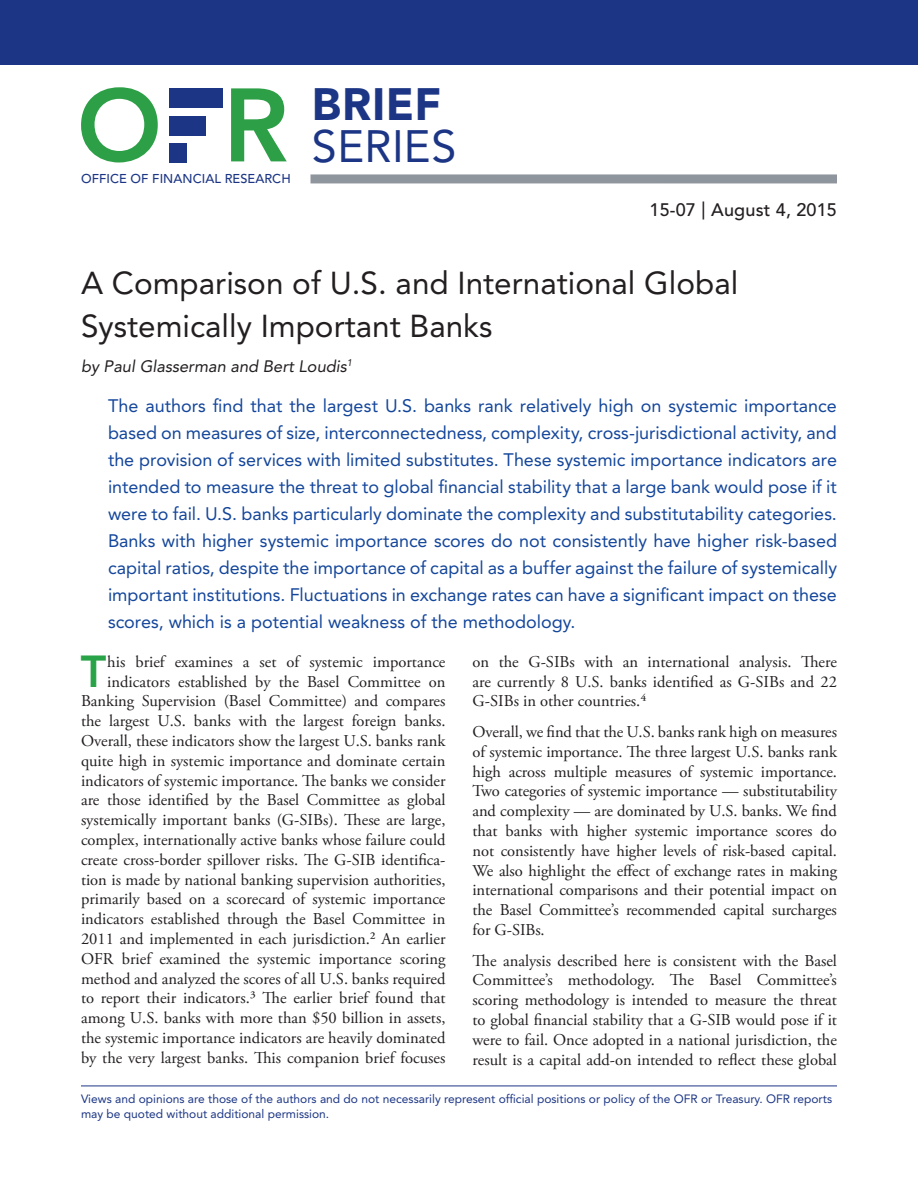
<style>
.page{position:relative;width:918px;height:1188px;background:#fff}
.page>*{position:absolute;margin:0;border:0;box-sizing:border-box;transform-origin:0 0}
.t1{font:45px/42px "Avenir LT Std";letter-spacing:.005em;color:#1c3685}
.t2{font:800 44.4px "Avenir LT Std";color:#29a347}
.t3{font:31.5px/43.5px "Avenir LT Std";color:#231f20}
.t4{font:18px/27px "Avenir LT Std";color:#14469b;text-align:justify}
.t5{font:500 18px "Avenir LT Std";letter-spacing:.01em;color:#231f20}
.t6{font:16.5px/19.8px "Adobe Garamond Pro";color:#231f20;text-align:justify}
.Authors{font:italic 16.5px "Avenir LT Std";color:#231f20}
.t7{font:500 12.75px "Avenir LT Std";letter-spacing:.005em;color:#1c3685}
.t8{font:12px/15px "Avenir LT Std";color:#1c3685}
.s1{font-weight:900}
</style>
<div class="page">
<div style="left:0;top:0;width:918px;height:65px;background:#1c3685"></div>
<div style="left:310px;top:174px;width:527px;height:9px;background:#8f959d"></div>
<svg style="left:81px;top:87px;width:77px;height:76px"></svg>
<svg style="left:231px;top:88px;width:56px;height:73px"></svg>
<div style="left:169px;top:88px;width:53px;height:20px;background:#1c3685"></div>
<div style="left:169px;top:116px;width:37px;height:20px;background:#1c3685"></div>
<div style="left:169px;top:143px;width:18px;height:20px;background:#1c3685"></div>
<hr style="left:81px;top:1086px;width:756px;height:1px;background:#1c3685">
<p class="t7" style="left:81px;top:172px;width:211px">OFFICE OF FINANCIAL RESEARCH</p>
<p class="t1" style="left:312px;top:84px;width:146px"><span class="s1">BRIEF<br></span>SERIES</p>
<p class="t5" style="left:702px;top:198px;width:5px">|</p>
<p class="t5" style="left:650px;top:200px;width:189px">15-07 August 4, 2015</p>
<h1 class="t3" style="left:81px;top:261px;width:659px">A Comparison of U.S. and International Global<br>Systemically Important Banks</h1>
<p class="Authors" style="left:81px;top:357px;width:273px">by Paul Glasserman and Bert Loudis<sup>1</sup></p>
<p class="t4" style="left:108px;top:393px;width:731px">The authors find that the largest U.S. banks rank relatively high on systemic importance based on measures of size, interconnectedness, complexity, cross-jurisdictional activity, and the provision of services with limited substitutes. These systemic importance indicators are intended to measure the threat to global financial stability that a large bank would pose if it were to fail. U.S. banks particularly dominate the complexity and substitutability categories.<br>Banks with higher systemic importance scores do not consistently have higher risk-based capital ratios, despite the importance of capital as a buffer against the failure of systemically important institutions. Fluctuations in exchange rates can have a significant impact on these scores, which is a potential weakness of the methodology.</p>
<p class="t2" style="left:81px;top:645px;width:27px">T</p>
<p class="t6" style="left:81px;top:652px;width:366px;text-align:right">his brief examines a set of systemic importance indicators established by the Basel Committee on Banking Supervision (Basel Committee) and compares the largest U.S. banks with the largest foreign banks.<br>Overall, these indicators show the largest U.S. banks rank quite high in systemic importance and dominate certain indicators of systemic importance. The banks we consider are those identified by the Basel Committee as global systemically important banks (G-SIBs). These are large, complex, internationally active banks whose failure could create cross-border spillover risks. The G-SIB identifica&shy;tion is made by national banking supervision authorities, primarily based on a scorecard of systemic importance indicators established through the Basel Committee in 2011 and implemented in each jurisdiction.2 An earlier OFR brief examined the systemic importance scoring method and analyzed the scores of all U.S. banks required to report their indicators.3 The earlier brief found that among U.S. banks with more than $50 billion in assets, the systemic importance indicators are heavily dominated by the very largest banks. This companion brief focuses</p>
<p class="t6" style="left:472px;top:652px;width:366px">on the G-SIBs with an international analysis. There are currently 8 U.S. banks identified as G-SIBs and 22<br>G-SIBs in other countries.4</p>
<p class="t6" style="left:472px;top:722px;width:366px">Overall, we find that the U.S. banks rank high on measures of systemic importance. The three largest U.S. banks rank high across multiple measures of systemic importance.<br>Two categories of systemic importance — substitutability and complexity — are dominated by U.S. banks. We find that banks with higher systemic importance scores do not consistently have higher levels of risk-based capital.<br>We also highlight the effect of exchange rates in making international comparisons and their potential impact on the Basel Committee’s recommended capital surcharges for G-SIBs.</p>
<p class="t6" style="left:472px;top:951px;width:366px">The analysis described here is consistent with the Basel Committee’s methodology. The Basel Committee’s scoring methodology is intended to measure the threat to global financial stability that a G-SIB would pose if it were to fail. Once adopted in a national jurisdiction, the result is a capital add-on intended to reflect these global</p>
<p class="t8" style="left:81px;top:1091px;width:753px">Views and opinions are those of the authors and do not necessarily represent official positions or policy of the OFR or Treasury. OFR reports may be quoted without additional permission.</p>
</div>
